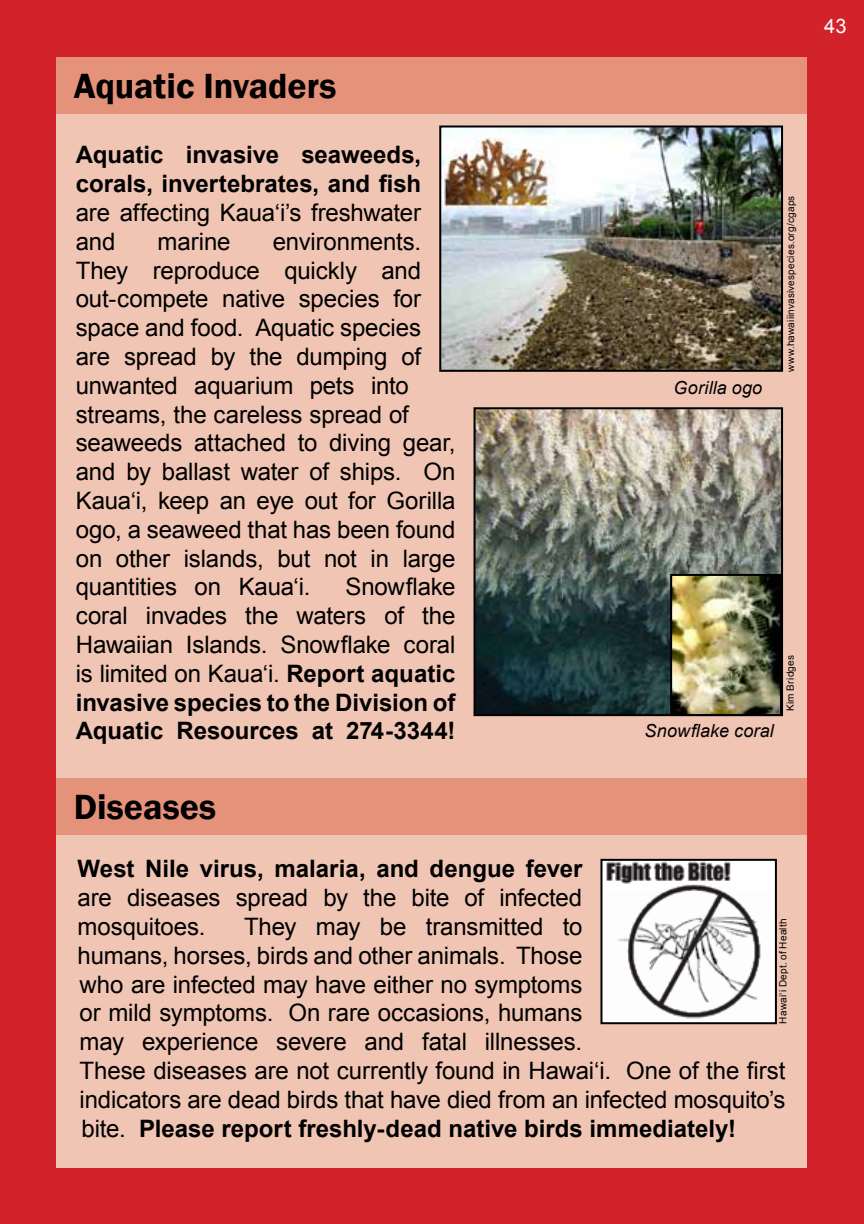
<style>
.page{position:relative;width:864px;height:1224px;background:#d2232a}
.page>*{position:absolute;margin:0;border:0;box-sizing:border-box;transform-origin:0 0}
.t1{font:600 36px "Franklin Gothic";color:#000}
.t2{font:24px/28.8px "Arial";letter-spacing:-.005em;color:#000}
.t3{font:700 24px/28.8px "Arial";color:#000}
.t4{font:20px "Arial";color:#fff}
.t5{font:italic 18px "Arial";letter-spacing:.01em;color:#000}
.t6{font:10px "Arial";letter-spacing:.02em;color:#000}
.s1{font-weight:700}
</style>
<div class="page">
<div style="left:57px;top:57px;width:750px;height:1110px;background:#f0c5b4"></div>
<div style="left:57px;top:57px;width:750px;height:56px;background:#e5927a"></div>
<img style="left:603px;top:862px;width:171px;height:159px">
<div style="left:600px;top:859px;width:177px;height:165px;border:2px solid #000"></div>
<img style="left:442px;top:129px;width:338px;height:240px">
<div style="left:439px;top:126px;width:344px;height:246px;border:2px solid #000"></div>
<div style="left:57px;top:778px;width:750px;height:57px;background:#e5927a"></div>
<img style="left:477px;top:410px;width:303px;height:303px">
<div style="left:474px;top:407px;width:309px;height:309px;border:2px solid #000"></div>
<img style="left:673px;top:577px;width:106px;height:136px">
<div style="left:670px;top:574px;width:112px;height:142px;border:2px solid #000"></div>
<h1 class="t1" style="left:74px;top:63px;width:264px">Aquatic Invaders</h1>
<p class="t3" style="left:76px;top:141px;width:347px">Aquatic invasive seaweeds, corals, invertebrates, and fish</p>
<p class="t2" style="left:76px;top:199px;width:347px">are affecting Kaua‘i’s freshwater and</p>
<p class="t2" style="left:76px;top:227px;width:381px;text-indent:197px">environments.<br>They reproduce quickly and out-compete native species for space and food. Aquatic species are spread by the dumping of unwanted aquarium pets into streams, the careless spread of seaweeds attached to diving gear, and by ballast water of ships. On<br>Kaua‘i, keep an eye out for Gorilla ogo, a seaweed that has been found on other islands, but not in large quantities on Kaua‘i.</p>
<p class="t2" style="left:158px;top:227px;width:74px">marine</p>
<p class="t2" style="left:76px;top:573px;width:381px;text-align:justify;text-indent:270px">Snowflake coral invades the waters of the Hawaiian Islands. Snowflake coral is limited on Kaua‘i. <span class="s1">Report aquatic invasive species to the Division of Aquatic Resources at 274-3344!</span></p>
<h1 class="t1" style="left:74px;top:785px;width:144px">Diseases</h1>
<p class="t5" style="left:674px;top:376px;width:90px">Gorilla ogo</p>
<p class="t6" style="left:784px;top:372px;width:178px;rotate:-90deg">www.hawaiiinvasivespecies.org/cgaps</p>
<p class="t5" style="left:645px;top:719px;width:131px">Snowflake coral</p>
<p class="t6" style="left:784px;top:711px;width:57px;rotate:-90deg">Kim Bridges</p>
<p class="t3" style="left:78px;top:855px;width:506px">West Nile virus, malaria, and dengue fever</p>
<p class="t2" style="left:78px;top:884px;width:506px">are diseases spread by the bite of infected mosquitoes.</p>
<p class="t2" style="left:78px;top:912px;width:709px;text-indent:166px">They may be transmitted to<br>humans, horses, birds and other animals. Those<br>who are infected may have either no symptoms<br>or mild symptoms. On rare occasions, humans<br>may experience severe and fatal illnesses.<br>These diseases are not currently found in Hawai‘i. One of the first indicators are dead birds that have died from an infected mosquito’s bite. <span class="s1">Please report freshly-dead native birds immediately!</span></p>
<p class="t6" style="left:777px;top:1024px;width:107px;rotate:-90deg">Hawai‘i Dept. of Health</p>
<p class="t4" style="left:824px;top:13px;width:24px">43</p>
</div>
